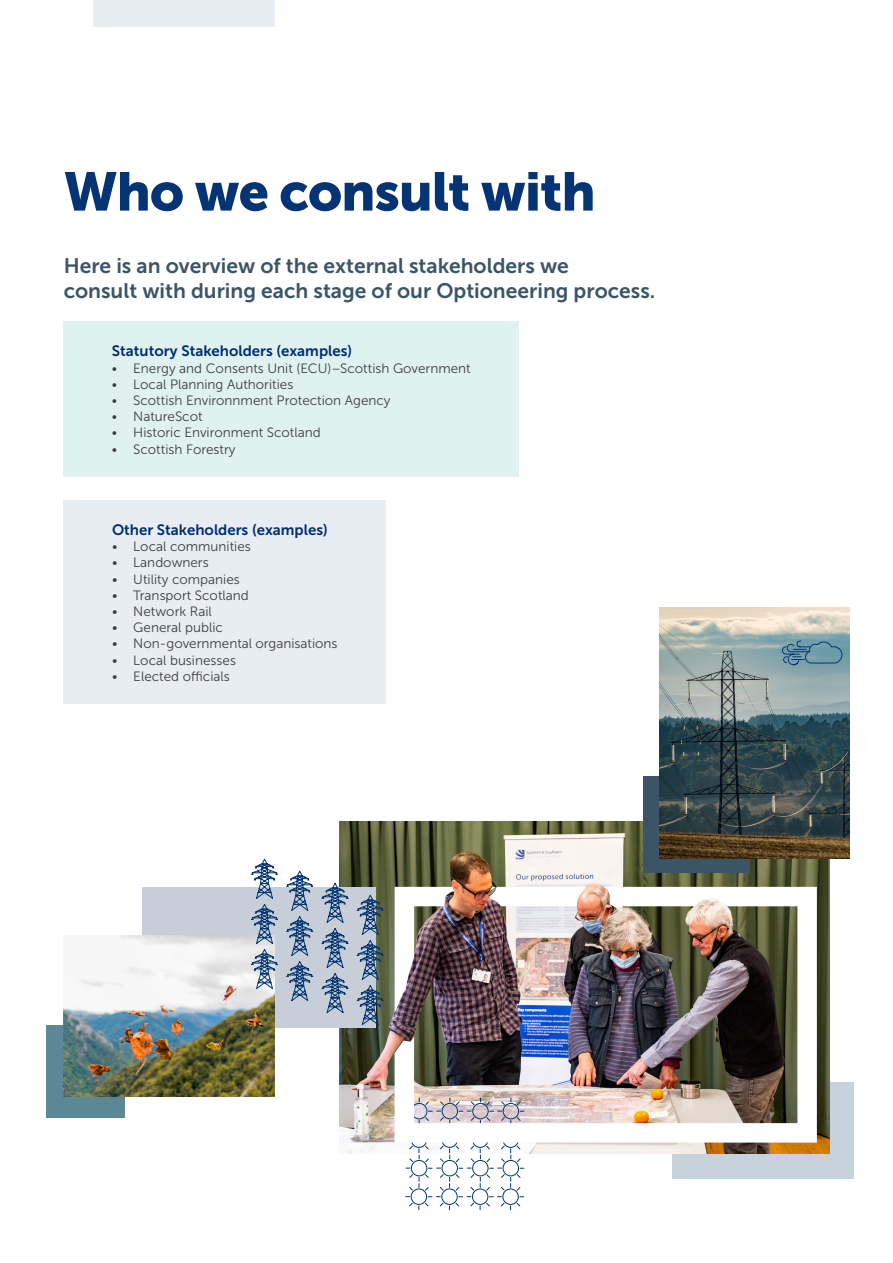
<style>
.page{position:relative;width:893px;height:1263px;background:#fff}
.page>*{position:absolute;margin:0;border:0;box-sizing:border-box;transform-origin:0 0}
.t1{font:54px "Museo Sans 900";letter-spacing:-.02em;color:#053474}
.t2{font:21px/25.2px "Museo Sans 700";color:#3b5566}
.t3{font:15px "Museo Sans 700";color:#002d72}
.t4{font:13.5px "Museo Sans 300";color:#3e3e3f}
</style>
<div class="page">
<div style="left:46px;top:1025px;width:79px;height:92px;background:#5c8896"></div>
<div style="left:672px;top:1082px;width:182px;height:97px;background:#c6d3da"></div>
<div style="left:93px;top:0;width:181px;height:27px;background:#e8edf4"></div>
<div style="left:64px;top:322px;width:455px;height:155px;background:#e0f2f0"></div>
<div style="left:64px;top:500px;width:322px;height:204px;background:#e8edf4"></div>
<img style="left:340px;top:821px;width:489px;height:332px">
<div style="left:142px;top:887px;width:233px;height:141px;background:#c7ced7"></div>
<img style="left:64px;top:935px;width:210px;height:161px">
<div style="left:644px;top:776px;width:106px;height:97px;background:#3b5566"></div>
<img style="left:660px;top:608px;width:190px;height:251px">
<svg style="left:250px;top:859px;width:135px;height:166px"></svg>
<svg style="left:405px;top:1142px;width:119px;height:68px"></svg>
<img style="left:395px;top:887px;width:422px;height:255px">
<svg style="left:489px;top:887px;width:98px;height:19px"></svg>
<svg style="left:782px;top:641px;width:60px;height:24px"></svg>
<h1 class="t1" style="left:64px;top:161px;width:533px">Who we consult with</h1>
<h2 class="t2" style="left:64px;top:253px;width:593px">Here is an overview of the external stakeholders we<br>consult with during each stage of our Optioneering process.</h2>
<p class="t3" style="left:112px;top:343px;width:242px">Statutory Stakeholders (examples)</p>
<p class="t4" style="left:112px;top:361px;width:360px">• Energy and Consents Unit (ECU)–Scottish Government</p>
<p class="t4" style="left:112px;top:377px;width:183px">• Local Planning Authorities</p>
<p class="t4" style="left:112px;top:393px;width:280px">• Scottish Environnment Protection Agency</p>
<p class="t4" style="left:112px;top:409px;width:92px">• NatureScot</p>
<p class="t4" style="left:112px;top:425px;width:210px">• Historic Environment Scotland</p>
<p class="t4" style="left:112px;top:442px;width:125px">• Scottish Forestry</p>
<p class="t3" style="left:112px;top:521px;width:217px">Other Stakeholders (examples)</p>
<p class="t4" style="left:112px;top:539px;width:140px">• Local communities</p>
<p class="t4" style="left:112px;top:555px;width:98px">• Landowners</p>
<p class="t4" style="left:112px;top:572px;width:129px">• Utility companies</p>
<p class="t4" style="left:112px;top:588px;width:138px">• Transport Scotland</p>
<p class="t4" style="left:112px;top:604px;width:101px">• Network Rail</p>
<p class="t4" style="left:112px;top:620px;width:112px">• General public</p>
<p class="t4" style="left:112px;top:636px;width:227px">• Non-governmental organisations</p>
<p class="t4" style="left:112px;top:653px;width:125px">• Local businesses</p>
<p class="t4" style="left:112px;top:669px;width:119px">• Elected officials</p>
</div>
